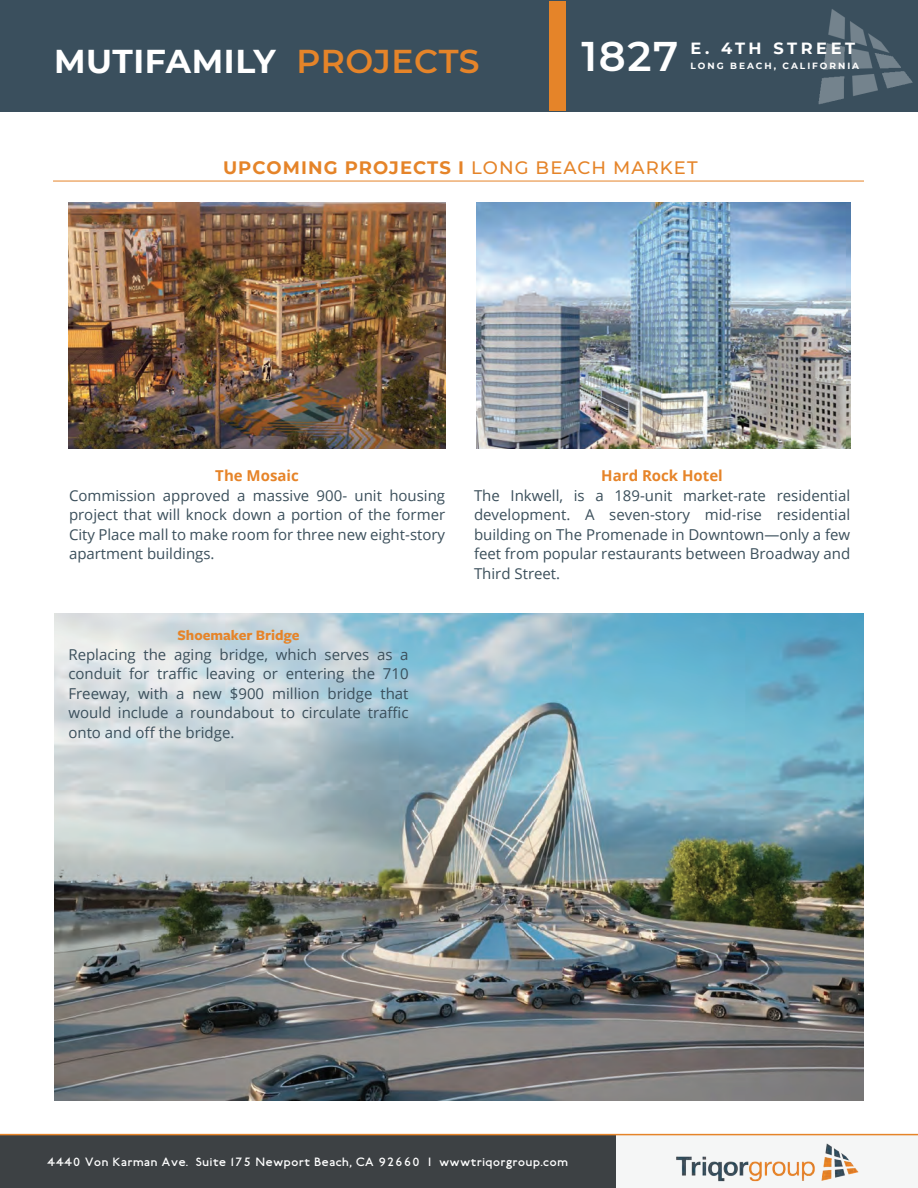
<style>
.page{position:relative;width:918px;height:1188px;background:#fff}
.page>*{position:absolute;margin:0;border:0;box-sizing:border-box;transform-origin:0 0}
.t1{font:600 41.4px "Montserrat";color:#fff}
.t2{font:700 33px "Montserrat";letter-spacing:.02em;color:#fff}
.t3{font:700 18px "Montserrat";letter-spacing:.06em;color:#e58429}
.t4{font:700 16.2px "Montserrat";letter-spacing:.22em;color:#fff}
.t5{font:15px/19.5px "Open Sans";color:#3b4f5b;text-align:justify}
.t6{font:700 15px "Open Sans";color:#e68429}
.t7{font:700 15px "Freight Sans Pro";color:#e68429}
.t8{font:12px "Railway";letter-spacing:.06em;color:#fff;scale:1.04 1}
.t9{font:700 9px "Montserrat";letter-spacing:.22em;color:#fff}
.s1{font-weight:600;color:#e58429}
.s2{font-weight:500}
</style>
<div class="page">
<div style="left:0;top:0;width:918px;height:111px;background:#3a4f5d"></div>
<img style="left:810px;top:9px;width:108px;height:103px">
<div style="left:615px;top:1134px;width:303px;height:54px;background:#f5f6f6"></div>
<div style="left:0;top:1134px;width:616px;height:54px;background:#3d4144"></div>
<img style="left:668px;top:1133px;width:200px;height:49px">
<hr style="left:0;top:1134px;width:918px;height:1px;background:#e58429">
<div style="left:549px;top:2px;width:17px;height:109px;background:#e58429"></div>
<img style="left:54px;top:614px;width:810px;height:487px">
<hr style="left:53px;top:181px;width:811px;height:1px;background:#e58429">
<img style="left:68px;top:203px;width:377px;height:245px">
<img style="left:477px;top:203px;width:373px;height:245px">
<h2 class="t2" style="left:54px;top:37px;width:427px">MUTIFAMILY <span class="s1">PROJECTS</span></h2>
<h1 class="t1" style="left:581px;top:27px;width:98px">1827</h1>
<p class="t4" style="left:691px;top:37px;width:166px">E. 4TH STREET</p>
<p class="t9" style="left:691px;top:60px;width:170px">LONG BEACH, CALIFORNIA</p>
<p class="t3" style="left:223px;top:155px;width:476px">UPCOMING PROJECTS I <span class="s2">LONG BEACH MARKET</span></p>
<p class="t6" style="left:215px;top:465px;width:85px">The Mosaic</p>
<p class="t5" style="left:69px;top:485px;width:378px">Commission approved a massive 900- unit housing project that will knock down a portion of the former City Place mall to make room for three new eight-story apartment buildings.</p>
<p class="t7" style="left:177px;top:625px;width:124px">Shoemaker Bridge</p>
<p class="t5" style="left:68px;top:644px;width:342px">Replacing the aging bridge, which serves as a conduit for traffic leaving or entering the 710<br>Freeway, with a new $900 million bridge that would include a roundabout to circulate traffic onto and off the bridge.</p>
<p class="t6" style="left:601px;top:465px;width:123px">Hard Rock Hotel</p>
<p class="t5" style="left:474px;top:485px;width:378px">The Inkwell, is a 189-unit market-rate residential development. A seven-story mid-rise residential building on The Promenade in Downtown—only a few feet from popular restaurants between Broadway and Third Street.</p>
<p class="t8" style="left:47px;top:1155px;width:502px">4440 Von Karman Ave. Suite 175 Newport Beach, CA 92660 I wwwtriqorgroup.com</p>
</div>
